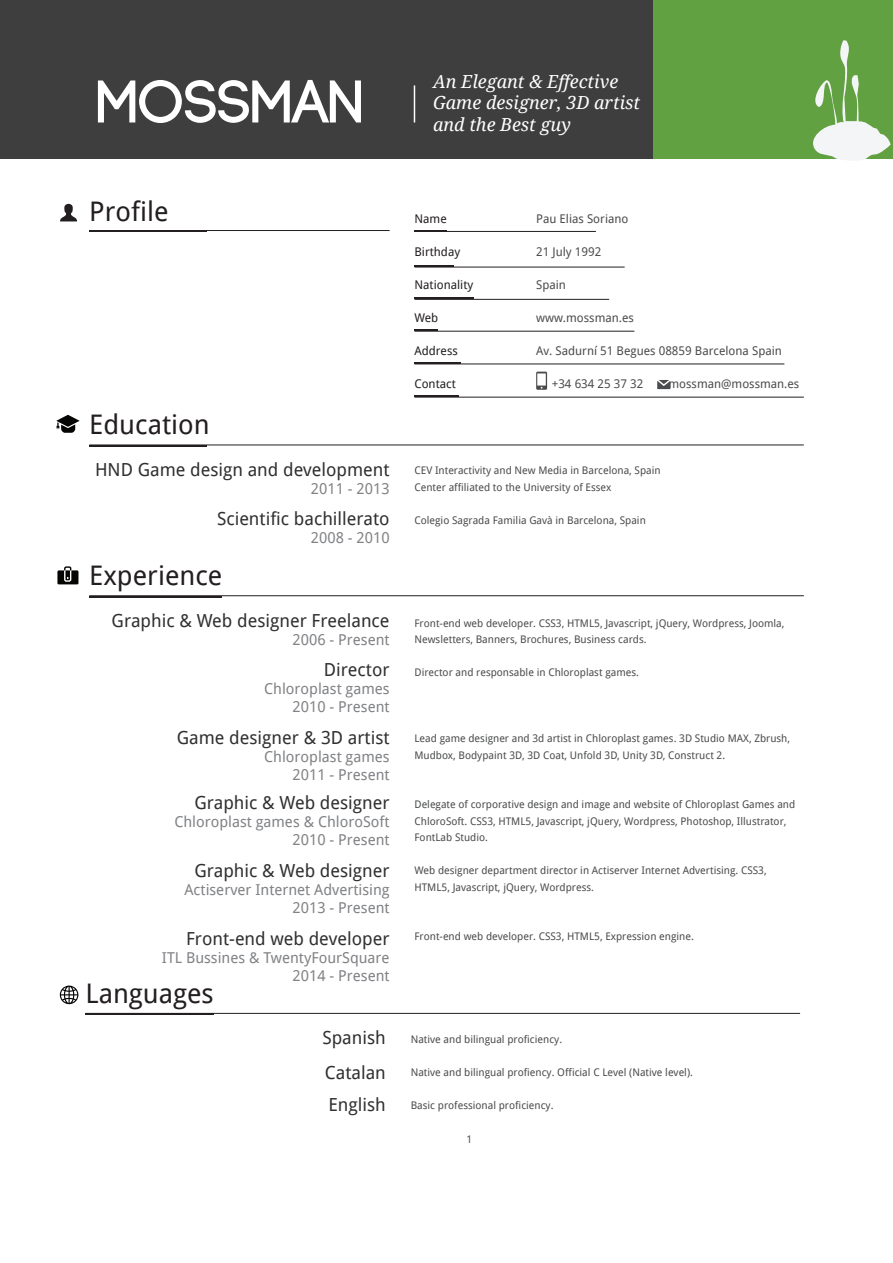
<style>
.page{position:relative;width:893px;height:1263px;background:#fff}
.page>*{position:absolute;margin:0;border:0;box-sizing:border-box;transform-origin:0 0}
.t1{font:700 60px "Code";color:#fff}
.t2{font:27px "Droid Sans";color:#231f20}
.t3{font:18px/34.7px "Droid Sans";color:#312f30}
.t4{font:italic 18px/21.6px "Droid Serif";color:#fff}
.t5{font:15px/18px "Droid Sans";color:#808285;text-align:right}
.t6{font:12px "Droid Sans";color:#4b4c4d}
.t7{font:12px "Droid Sans";color:#231f20}
.t8{font:10.5px/16.5px "Droid Sans";color:#4b4c4d}
</style>
<div class="page">
<hr style="left:85px;top:1013px;width:715px;height:1px;background:#231f20">
<hr style="left:85px;top:1013px;width:129px;height:2px;background:#231f20">
<svg style="left:60px;top:985px;width:18px;height:19px"></svg>
<div style="left:0;top:0;width:893px;height:158px;background:#3e3e3f"></div>
<div style="left:654px;top:0;width:239px;height:158px;background:#62a142"></div>
<hr style="left:414px;top:85px;width:1px;height:37px;background:#fff">
<hr style="left:89px;top:445px;width:715px;height:1px;background:#231f20">
<hr style="left:414px;top:231px;width:182px;height:1px;background:#231f20">
<hr style="left:414px;top:230px;width:33px;height:1px;background:#231f20">
<hr style="left:414px;top:267px;width:211px;height:1px;background:#231f20">
<hr style="left:414px;top:265px;width:40px;height:2px;background:#231f20">
<hr style="left:414px;top:299px;width:195px;height:1px;background:#231f20">
<hr style="left:414px;top:297px;width:60px;height:2px;background:#231f20">
<hr style="left:414px;top:331px;width:220px;height:1px;background:#231f20">
<hr style="left:414px;top:329px;width:24px;height:2px;background:#231f20">
<hr style="left:89px;top:445px;width:118px;height:2px;background:#231f20">
<hr style="left:89px;top:230px;width:301px;height:1px;background:#231f20">
<hr style="left:89px;top:230px;width:118px;height:2px;background:#231f20">
<hr style="left:89px;top:596px;width:133px;height:2px;background:#231f20">
<hr style="left:414px;top:364px;width:370px;height:1px;background:#231f20">
<hr style="left:414px;top:362px;width:47px;height:2px;background:#231f20">
<hr style="left:414px;top:397px;width:390px;height:1px;background:#231f20">
<hr style="left:414px;top:395px;width:45px;height:2px;background:#231f20">
<hr style="left:89px;top:595px;width:715px;height:1px;background:#231f20">
<svg style="left:56px;top:415px;width:24px;height:18px"></svg>
<svg style="left:57px;top:566px;width:21px;height:18px"></svg>
<svg style="left:60px;top:204px;width:17px;height:17px"></svg>
<svg style="left:657px;top:380px;width:13px;height:9px"></svg>
<svg style="left:536px;top:372px;width:11px;height:18px"></svg>
<svg style="left:807px;top:40px;width:84px;height:120px"></svg>
<h1 class="t1" style="left:97px;top:72px;width:269px">MOSSMAN</h1>
<h3 class="t4" style="left:433px;top:71px;width:209px">An Elegant &amp; Effective<br>Game designer, 3D artist and the Best guy</h3>
<h2 class="t2" style="left:89px;top:193px;width:81px">Profile</h2>
<h2 class="t2" style="left:89px;top:405px;width:122px">Education</h2>
<h3 class="t3" style="left:95px;top:452px;width:296px">HND Game design and development</h3>
<h3 class="t5" style="left:311px;top:479px;width:80px">2011 - 2013</h3>
<h3 class="t3" style="left:217px;top:500px;width:174px">Scientific bachillerato</h3>
<h3 class="t5" style="left:311px;top:528px;width:80px">2008 - 2010</h3>
<h2 class="t2" style="left:89px;top:556px;width:135px">Experience</h2>
<h3 class="t3" style="left:112px;top:602px;width:279px">Graphic &amp; Web designer Freelance</h3>
<h3 class="t5" style="left:293px;top:630px;width:99px">2006 - Present</h3>
<h3 class="t3" style="left:324px;top:651px;width:67px">Director</h3>
<h3 class="t5" style="left:264px;top:679px;width:127px">Chloroplast games<br>2010 - Present</h3>
<h3 class="t3" style="left:177px;top:719px;width:214px">Game designer &amp; 3D artist</h3>
<h3 class="t5" style="left:264px;top:747px;width:127px">Chloroplast games<br>2011 - Present</h3>
<h3 class="t3" style="left:194px;top:785px;width:197px">Graphic &amp; Web designer</h3>
<h3 class="t5" style="left:174px;top:812px;width:217px">Chloroplast games &amp; ChloroSoft<br>2010 - Present</h3>
<h3 class="t3" style="left:194px;top:853px;width:197px">Graphic &amp; Web designer</h3>
<h3 class="t5" style="left:185px;top:880px;width:207px">Actiserver Internet Advertising<br>2013 - Present</h3>
<h3 class="t3" style="left:186px;top:921px;width:205px">Front-end web developer</h3>
<h3 class="t5" style="left:162px;top:948px;width:229px">ITL Bussines &amp; TwentyFourSquare<br>2014 - Present</h3>
<h2 class="t2" style="left:85px;top:974px;width:130px">Languages</h2>
<h3 class="t3" style="left:322px;top:1020px;width:65px">Spanish<br>Catalan</h3>
<h3 class="t3" style="left:328px;top:1086px;width:59px">English</h3>
<p class="t7" style="left:414px;top:211px;width:34px">Name</p>
<p class="t7" style="left:414px;top:244px;width:47px">Birthday</p>
<p class="t7" style="left:414px;top:277px;width:60px">Nationality</p>
<p class="t7" style="left:414px;top:310px;width:25px">Web</p>
<p class="t7" style="left:414px;top:343px;width:45px">Address</p>
<p class="t7" style="left:414px;top:376px;width:43px">Contact</p>
<p class="t6" style="left:536px;top:211px;width:94px">Pau Elias Soriano</p>
<p class="t6" style="left:536px;top:244px;width:67px">21 July 1992</p>
<p class="t6" style="left:536px;top:277px;width:31px">Spain</p>
<p class="t6" style="left:536px;top:310px;width:99px">www.mossman.es</p>
<p class="t6" style="left:536px;top:343px;width:247px">Av. Sadurní 51 Begues 08859 Barcelona Spain</p>
<p class="t6" style="left:552px;top:376px;width:93px">+34 634 25 37 32</p>
<p class="t6" style="left:668px;top:376px;width:132px">mossman@mossman.es</p>
<p class="t8" style="left:414px;top:462px;width:248px">CEV Interactivity and New Media in Barcelona, Spain<br>Center affiliated to the University of Essex</p>
<p class="t8" style="left:414px;top:512px;width:233px">Colegio Sagrada Familia Gavà in Barcelona, Spain</p>
<p class="t8" style="left:414px;top:614px;width:371px">Front-end web developer. CSS3, HTML5, Javascript, jQuery, Wordpress, Joomla,<br>Newsletters, Banners, Brochures, Business cards.</p>
<p class="t8" style="left:414px;top:664px;width:226px">Director and responsable in Chloroplast games.</p>
<p class="t8" style="left:414px;top:730px;width:377px">Lead game designer and 3d artist in Chloroplast games. 3D Studio MAX, Zbrush,<br>Mudbox, Bodypaint 3D, 3D Coat, Unfold 3D, Unity 3D, Construct 2.</p>
<p class="t8" style="left:414px;top:796px;width:382px">Delegate of corporative design and image and website of Chloroplast Games and<br>ChloroSoft. CSS3, HTML5, Javascript, jQuery, Wordpress, Photoshop, Illustrator,<br>FontLab Studio.</p>
<p class="t8" style="left:414px;top:862px;width:354px">Web designer department director in Actiserver Internet Advertising. CSS3,<br>HTML5, Javascript, jQuery, Wordpress.</p>
<p class="t8" style="left:414px;top:928px;width:281px">Front-end web developer. CSS3, HTML5, Expression engine.</p>
<p class="t8" style="left:411px;top:1030px;width:153px">Native and bilingual proficiency.</p>
<p class="t8" style="left:411px;top:1063px;width:284px">Native and bilingual profiency. Official C Level (Native level).</p>
<p class="t8" style="left:411px;top:1096px;width:144px">Basic professional proficiency.</p>
<p class="t8" style="left:466px;top:1130px;width:7px">1</p>
</div>
